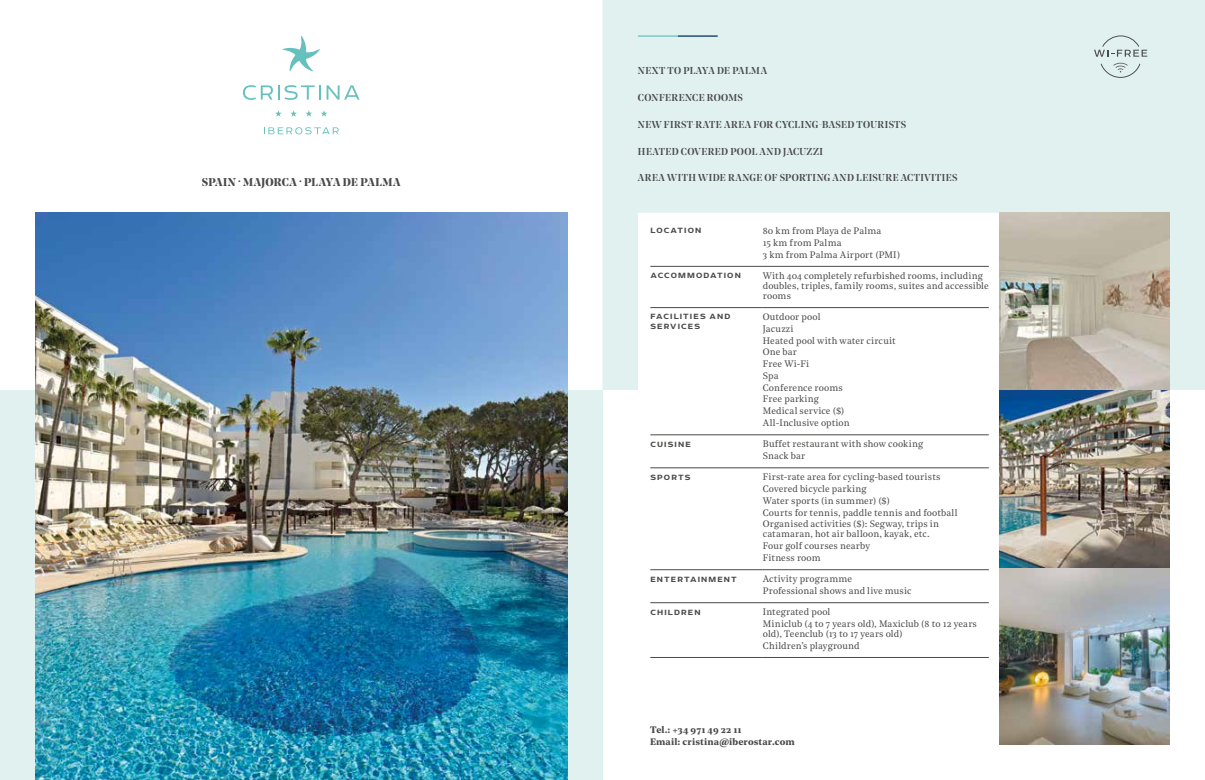
<style>
.page{position:relative;width:1205px;height:780px;background:#fff}
.page>*{position:absolute;margin:0;border:0;box-sizing:border-box;transform-origin:0 0}
.t1{font:700 11.25px "Noe Display";letter-spacing:.015em;color:#4a4a49}
.t2{font:500 10px "Noe Display";letter-spacing:.04em;color:#4a4a49}
.t3{font:9.38px/11.8px "Noe Text";letter-spacing:.01em;color:#4a4a49}
.t4{font:700 9.38px/11.2px "Noe Text";letter-spacing:.01em;color:#4a4a49}
.t5{font:700 8.75px/10px "Echoes Sans";letter-spacing:.125em;color:#4a4a49}
</style>
<div class="page">
<svg style="left:602px;top:0;width:603px;height:390px;fill:#e0f1f0"></svg>
<div style="left:0;top:390px;width:35px;height:390px;background:#e0f1f0"></div>
<div style="left:567px;top:390px;width:35px;height:390px;background:#e0f1f0"></div>
<hr style="left:678px;top:35px;width:40px;height:2px;background:#002e5a">
<hr style="left:638px;top:35px;width:40px;height:2px;background:#66c1be">
<img style="left:999px;top:213px;width:170px;height:531px">
<img style="left:35px;top:213px;width:532px;height:567px">
<svg style="left:1094px;top:35px;width:53px;height:22px"></svg>
<svg style="left:1100px;top:63px;width:40px;height:15px"></svg>
<svg style="left:283px;top:36px;width:37px;height:35px"></svg>
<svg style="left:264px;top:127px;width:75px;height:7px"></svg>
<svg style="left:275px;top:110px;width:7px;height:7px"></svg>
<svg style="left:290px;top:110px;width:7px;height:7px"></svg>
<svg style="left:305px;top:110px;width:7px;height:7px"></svg>
<svg style="left:321px;top:110px;width:6px;height:7px"></svg>
<svg style="left:243px;top:85px;width:78px;height:15px"></svg>
<svg style="left:327px;top:85px;width:32px;height:15px"></svg>
<hr style="left:650px;top:266px;width:113px;height:1px;background:#4a4a49">
<hr style="left:763px;top:266px;width:226px;height:1px;background:#4a4a49">
<hr style="left:650px;top:307px;width:113px;height:1px;background:#4a4a49">
<hr style="left:763px;top:307px;width:226px;height:1px;background:#4a4a49">
<hr style="left:650px;top:434px;width:113px;height:1px;background:#4a4a49">
<hr style="left:763px;top:434px;width:226px;height:1px;background:#4a4a49">
<hr style="left:650px;top:467px;width:113px;height:1px;background:#4a4a49">
<hr style="left:763px;top:467px;width:226px;height:1px;background:#4a4a49">
<hr style="left:650px;top:569px;width:113px;height:1px;background:#4a4a49">
<hr style="left:763px;top:569px;width:226px;height:1px;background:#4a4a49">
<hr style="left:650px;top:602px;width:113px;height:1px;background:#4a4a49">
<hr style="left:763px;top:602px;width:226px;height:1px;background:#4a4a49">
<hr style="left:650px;top:657px;width:113px;height:1px;background:#4a4a49">
<hr style="left:763px;top:657px;width:226px;height:1px;background:#4a4a49">
<p class="t1" style="left:202px;top:174px;width:200px">SPAIN · MAJORCA · PLAYA DE PALMA</p>
<p class="t2" style="left:638px;top:65px;width:131px">NEXT TO PLAYA DE PALMA</p>
<p class="t2" style="left:638px;top:91px;width:106px">CONFERENCE ROOMS</p>
<p class="t2" style="left:638px;top:118px;width:270px">NEW FIRST-RATE AREA FOR CYCLING-BASED TOURISTS</p>
<p class="t2" style="left:638px;top:145px;width:186px">HEATED COVERED POOL AND JACUZZI</p>
<p class="t2" style="left:638px;top:171px;width:321px">AREA WITH WIDE RANGE OF SPORTING AND LEISURE ACTIVITIES</p>
<p class="t5" style="left:650px;top:226px;width:52px">LOCATION</p>
<p class="t3" style="left:763px;top:224px;width:139px">80 km from Playa de Palma<br>15 km from Palma<br>3 km from Palma Airport (PMI)</p>
<p class="t5" style="left:650px;top:270px;width:92px">ACCOMMODATION</p>
<p class="t3" style="left:763px;top:270px;width:227px;line-height:10px">With 404 completely refurbished rooms, including doubles, triples, family rooms, suites and accessible rooms</p>
<p class="t5" style="left:650px;top:312px;width:82px">FACILITIES AND<br>SERVICES</p>
<p class="t3" style="left:763px;top:310px;width:134px">Outdoor pool<br>Jacuzzi<br>Heated pool with water circuit<br>One bar<br>Free Wi-Fi<br>Spa<br>Conference rooms<br>Free parking<br>Medical service ($)<br>All-Inclusive option</p>
<p class="t5" style="left:650px;top:439px;width:42px">CUISINE</p>
<p class="t3" style="left:763px;top:437px;width:162px">Buffet restaurant with show cooking<br>Snack bar</p>
<p class="t5" style="left:650px;top:472px;width:42px">SPORTS</p>
<p class="t3" style="left:763px;top:470px;width:196px">First-rate area for cycling-based tourists Covered bicycle parking<br>Water sports (in summer) ($)<br>Courts for tennis, paddle tennis and football Organised activities ($): Segway, trips in</p>
<p class="t3" style="left:763px;top:527px;width:168px">catamaran, hot air balloon, kayak, etc.<br>Four golf courses nearby<br>Fitness room</p>
<p class="t5" style="left:650px;top:574px;width:88px">ENTERTAINMENT</p>
<p class="t3" style="left:763px;top:572px;width:150px">Activity programme<br>Professional shows and live music</p>
<p class="t5" style="left:650px;top:607px;width:52px">CHILDREN</p>
<p class="t3" style="left:763px;top:605px;width:216px">Integrated pool<br>Miniclub (4 to 7 years old), Maxiclub (8 to 12 years</p>
<p class="t3" style="left:763px;top:627px;width:141px">old), Teenclub (13 to 17 years old)<br>Children’s playground</p>
<p class="t4" style="left:650px;top:723px;width:146px">Tel.: +34 971 49 22 11<br>Email: cristina@iberostar.com</p>
</div>
